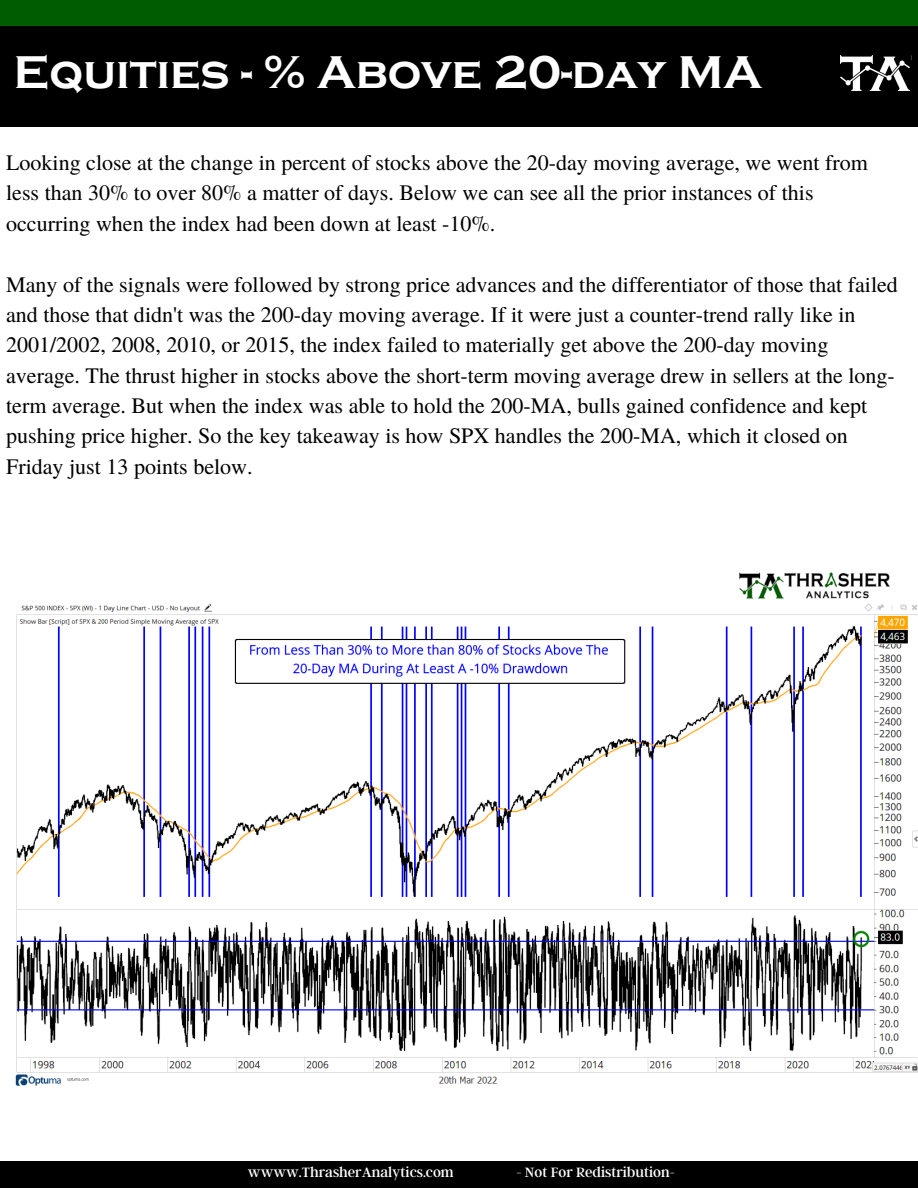
<style>
.page{position:relative;width:918px;height:1188px;background:#fff}
.page>*{position:absolute;margin:0;border:0;box-sizing:border-box;transform-origin:0 0}
.t1{font:700 47.25px "Copperplate Gothic";color:#fff}
.t2{font:22.05px/30.3px "Te X Gyre Termes";color:#000}
.t3{font:15px "Argent CF";color:#fff}
</style>
<div class="page">
<div style="left:0;top:0;width:918px;height:27px;background:#005c00"></div>
<div style="left:0;top:1162px;width:918px;height:26px;background:#000"></div>
<div style="left:0;top:26px;width:918px;height:101px;background:#000"></div>
<img style="left:840px;top:56px;width:70px;height:35px">
<img style="left:15px;top:572px;width:903px;height:514px">
<h1 class="t1" style="left:14px;top:46px;width:750px">Equities - % Above 20-day MA</h1>
<p class="t2" style="left:6px;top:146px;width:863px">Looking close at the change in percent of stocks above the 20-day moving average, we went from less than 30% to over 80% a matter of days. Below we can see all the prior instances of this occurring when the index had been down at least -10%.</p>
<p class="t2" style="left:6px;top:268px;width:893px">Many of the signals were followed by strong price advances and the differentiator of those that failed and those that didn't was the 200-day moving average. If it were just a counter-trend rally like in 2001/2002, 2008, 2010, or 2015, the index failed to materially get above the 200-day moving average. The thrust higher in stocks above the short-term moving average drew in sellers at the long&shy;term average. But when the index was able to hold the 200-MA, bulls gained confidence and kept pushing price higher. So the key takeaway is how SPX handles the 200-MA, which it closed on Friday just 13 points below.</p>
<p class="t3" style="left:248px;top:1162px;width:207px">wwww.ThrasherAnalytics.com</p>
<p class="t3" style="left:516px;top:1162px;width:160px">- Not For Redistribution-</p>
</div>
